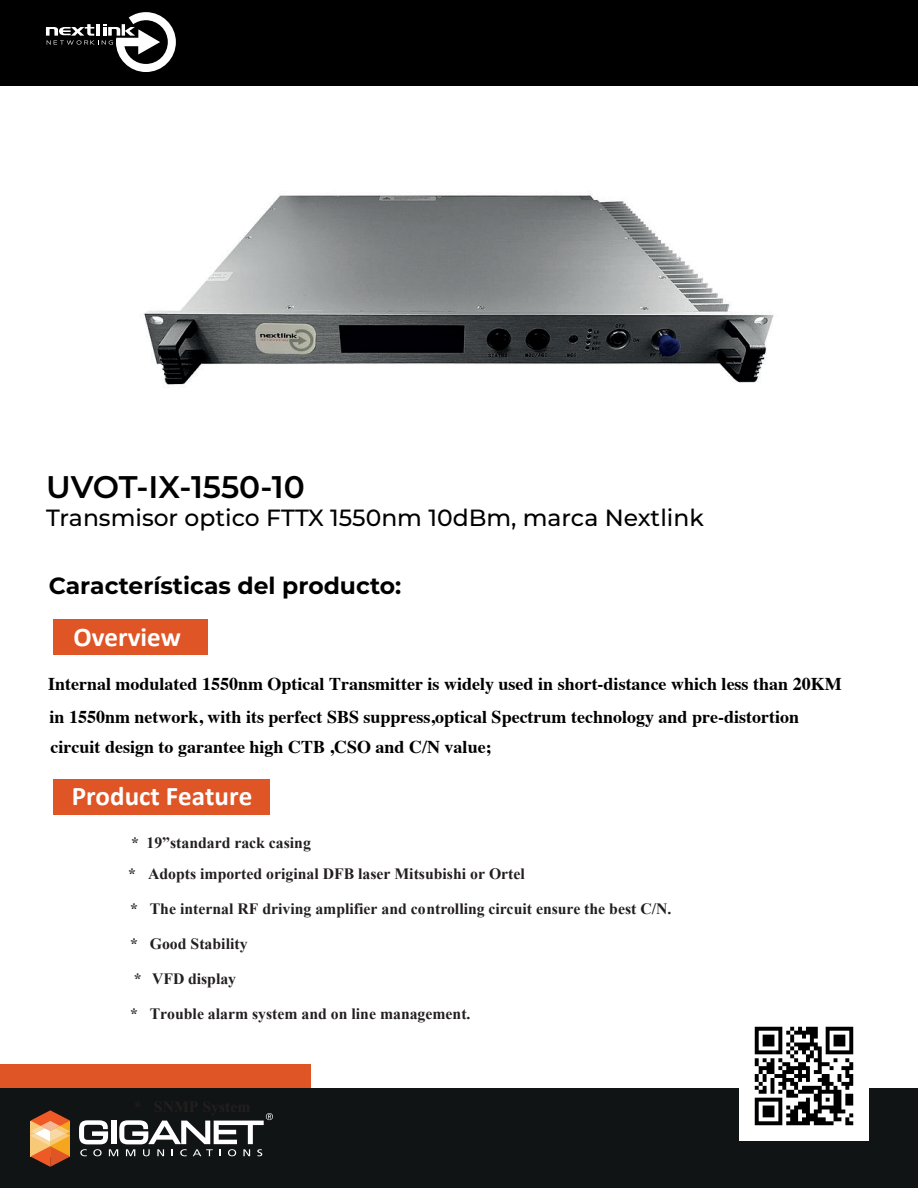
<style>
.page{position:relative;width:918px;height:1188px;background:#fff}
.page>*{position:absolute;margin:0;border:0;box-sizing:border-box;transform-origin:0 0}
.t1{font:600 31.2px "Montserrat";color:#000001}
.t2{font:700 27px "Calibri";color:#fff}
.t3{font:500 23.4px "Montserrat";color:#000001}
.t4{font:700 23.4px "Montserrat";color:#000001}
.t5{font:700 18px/33px "Times";color:#000001}
.t6{font:700 15.75px "Times New Roman";color:#231f20}
</style>
<div class="page">
<div style="left:53px;top:779px;width:217px;height:36px;background:#df5525"></div>
<div style="left:53px;top:619px;width:154px;height:36px;background:#df5525"></div>
<div style="left:0;top:1064px;width:310px;height:86px;background:#df5525"></div>
<div style="left:0;top:0;width:918px;height:85px;background:#000001"></div>
<div style="left:0;top:1089px;width:918px;height:99px;background:#111415"></div>
<svg style="left:30px;top:1110px;width:40px;height:57px"></svg>
<svg style="left:79px;top:1113px;width:194px;height:43px"></svg>
<img style="left:739px;top:1026px;width:130px;height:115px">
<svg style="left:46px;top:12px;width:130px;height:60px"></svg>
<img style="left:143px;top:194px;width:631px;height:194px">
<h1 class="t1" style="left:46px;top:465px;width:260px">UVOT-IX-1550-10</h1>
<p class="t3" style="left:46px;top:501px;width:659px">Transmisor optico FTTX 1550nm 10dBm, marca Nextlink</p>
<p class="t4" style="left:49px;top:568px;width:354px">Características del producto:</p>
<h2 class="t2" style="left:74px;top:618px;width:109px">Overview</h2>
<p class="t5" style="left:48px;top:665px;width:795px">Internal modulated 1550nm Optical Transmitter is widely used in short-distance which less than 20KM in 1550nm network, with its perfect SBS suppress,optical Spectrum technology and pre-distortion</p>
<p class="t5" style="left:51px;top:729px;width:443px">circuit design to garantee high CTB ,CSO and C/N value;</p>
<h2 class="t2" style="left:72px;top:777px;width:182px">Product Feature</h2>
<p class="t6" style="left:131px;top:831px;width:181px">* 19”standard rack casing</p>
<p class="t6" style="left:128px;top:863px;width:398px">* Adopts imported original DFB laser Mitsubishi or Ortel</p>
<p class="t6" style="left:130px;top:898px;width:543px">* The internal RF driving amplifier and controlling circuit ensure the best C/N.</p>
<p class="t6" style="left:130px;top:933px;width:119px">* Good Stability</p>
<p class="t6" style="left:134px;top:968px;width:104px">* VFD display</p>
<p class="t6" style="left:130px;top:1003px;width:342px">* Trouble alarm system and on line management.</p>
</div>
